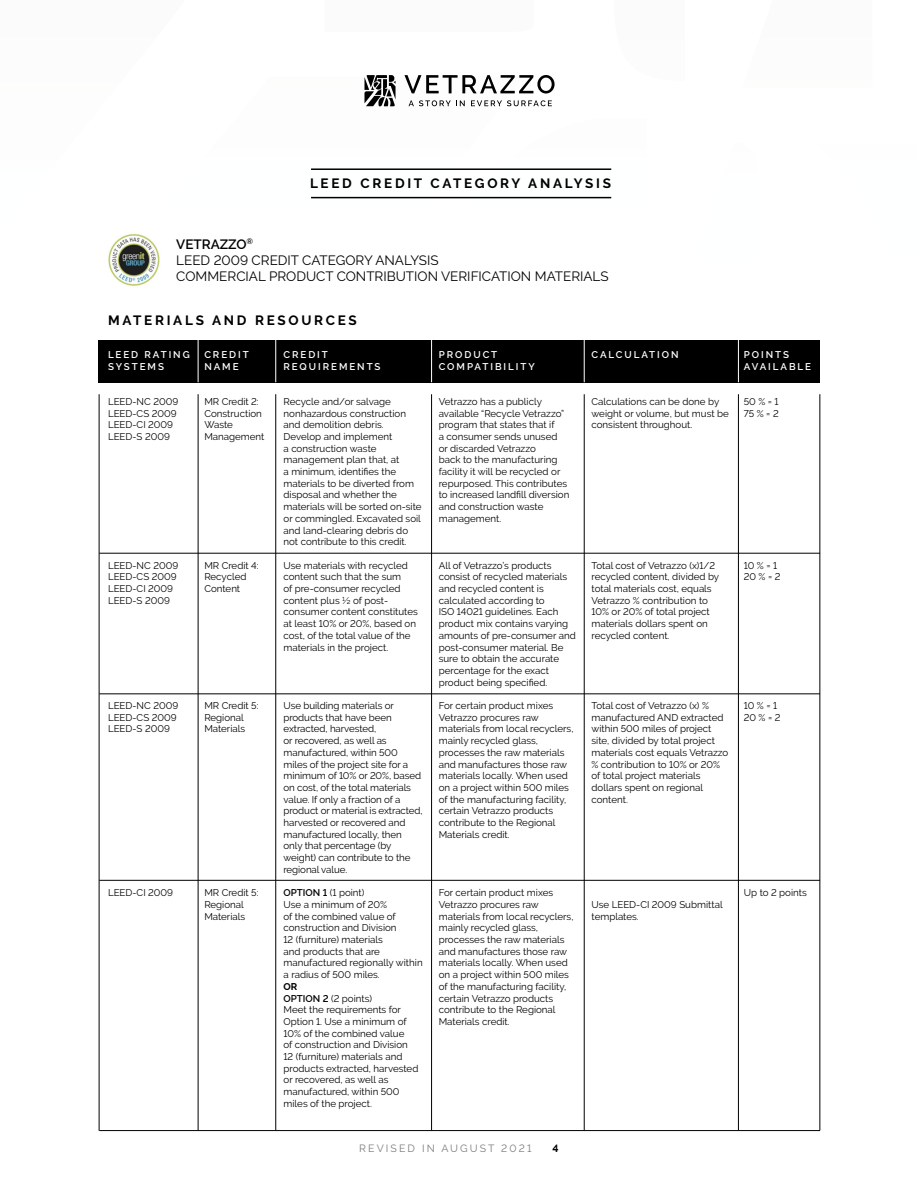
<style>
.page{position:relative;width:918px;height:1188px;background:#fff}
.page>*{position:absolute;margin:0;border:0;box-sizing:border-box;transform-origin:0 0}
.t1{font:13.5px/16.2px "Raleway";color:#000}
.t2{font:700 13.5px "Raleway";letter-spacing:.2em;color:#000}
.t3{font:10.5px "Raleway";letter-spacing:.2em;color:#7c7c7c}
.t4{font:700 10.5px "Raleway";color:#000}
.t5{font:9.75px/11.7px "Raleway";color:#000}
.t6{font:600 9.75px/11.7px "Raleway";letter-spacing:.2em;color:#fff}
.s1{font-weight:600}
.s2{font-weight:700}
</style>
<div class="page">
<img style="left:311px;top:105px;width:211px;height:94px">
<svg style="left:364px;top:75px;width:32px;height:31px"></svg>
<svg style="left:409px;top:100px;width:56px;height:6px"></svg>
<svg style="left:471px;top:100px;width:81px;height:6px"></svg>
<svg style="left:404px;top:75px;width:151px;height:19px"></svg>
<hr style="left:311px;top:168px;width:300px;height:2px;background:#000">
<hr style="left:311px;top:197px;width:300px;height:1px;background:#000">
<hr style="left:99px;top:553px;width:721px;height:1px;background:#000">
<hr style="left:99px;top:694px;width:721px;height:1px;background:#000">
<hr style="left:99px;top:880px;width:721px;height:1px;background:#000">
<hr style="left:99px;top:1130px;width:721px;height:1px;background:#000">
<div style="left:98px;top:340px;width:722px;height:42px;background:#000"></div>
<hr style="left:198px;top:394px;width:1px;height:736px;background:#000">
<hr style="left:275px;top:394px;width:1px;height:736px;background:#000">
<hr style="left:431px;top:394px;width:1px;height:736px;background:#000">
<hr style="left:584px;top:394px;width:1px;height:736px;background:#000">
<hr style="left:738px;top:394px;width:1px;height:736px;background:#000">
<hr style="left:198px;top:340px;width:1px;height:42px;background:#fff">
<hr style="left:275px;top:340px;width:1px;height:42px;background:#fff">
<hr style="left:431px;top:340px;width:1px;height:42px;background:#fff">
<hr style="left:584px;top:340px;width:1px;height:42px;background:#fff">
<hr style="left:738px;top:340px;width:1px;height:42px;background:#fff">
<hr style="left:99px;top:394px;width:1px;height:737px;background:#000">
<hr style="left:820px;top:394px;width:1px;height:736px;background:#000">
<img style="left:108px;top:234px;width:52px;height:52px">
<h1 class="t2" style="left:310px;top:176px;width:302px">LEED CREDIT CATEGORY ANALYSIS</h1>
<h1 class="t1" style="left:176px;top:236px;width:434px"><span class="s1">VETRAZZO</span><sup>®<br></sup>LEED 2009 CREDIT CATEGORY ANALYSIS<br>COMMERCIAL PRODUCT CONTRIBUTION VERIFICATION MATERIALS</h1>
<h1 class="t2" style="left:108px;top:313px;width:250px">MATERIALS AND RESOURCES</h1>
<p class="t6" style="left:108px;top:349px;width:83px">LEED RATING<br>SYSTEMS</p>
<p class="t5" style="left:108px;top:396px;width:72px">LEED-NC 2009<br>LEED-CS 2009<br>LEED-CI 2009<br>LEED-S 2009</p>
<p class="t6" style="left:204px;top:349px;width:46px">CREDIT<br>NAME</p>
<p class="t5" style="left:204px;top:396px;width:62px">MR Credit 2:<br>Construction<br>Waste<br>Management</p>
<p class="t5" style="left:108px;top:559px;width:72px">LEED-NC 2009<br>LEED-CS 2009<br>LEED-CI 2009<br>LEED-S 2009</p>
<p class="t5" style="left:204px;top:559px;width:56px">MR Credit 4:<br>Recycled<br>Content</p>
<p class="t6" style="left:284px;top:349px;width:99px">CREDIT<br>REQUIREMENTS</p>
<p class="t5" style="left:284px;top:396px;width:140px">Recycle and/or salvage nonhazardous construction and demolition debris.<br>Develop and implement<br>a construction waste management plan that, at<br>a minimum, identifies the materials to be diverted from disposal and whether the materials will be sorted on-site or commingled. Excavated soil and land-clearing debris do not contribute to this credit.</p>
<p class="t5" style="left:284px;top:559px;width:136px">Use materials with recycled content such that the sum<br>of pre-consumer recycled content plus ½ of post&shy;consumer content constitutes at least 10% or 20%, based on cost, of the total value of the materials in the project.</p>
<p class="t5" style="left:108px;top:700px;width:72px">LEED-NC 2009<br>LEED-CS 2009<br>LEED-S 2009</p>
<p class="t5" style="left:108px;top:887px;width:67px">LEED-CI 2009</p>
<p class="t5" style="left:204px;top:700px;width:56px">MR Credit 5:<br>Regional<br>Materials</p>
<p class="t5" style="left:204px;top:887px;width:56px">MR Credit 5:<br>Regional<br>Materials</p>
<p class="t5" style="left:284px;top:700px;width:141px">Use building materials or products that have been extracted, harvested,<br>or recovered, as well as manufactured, within 500 miles of the project site for a minimum of 10% or 20%, based on cost, of the total materials value. If only a fraction of a product or material is extracted, harvested or recovered and manufactured locally, then only that percentage (by weight) can contribute to the regional value.</p>
<p class="t5" style="left:284px;top:887px;width:141px"><span class="s1">OPTION 1</span> (1 point)<br>Use a minimum of 20%<br>of the combined value of construction and Division<br>12 (furniture) materials<br>and products that are manufactured regionally within a radius of 500 miles.</p>
<p class="t5" style="left:284px;top:981px;width:136px"><span class="s2">OR<br></span><span class="s1">OPTION 2</span> (2 points)<br>Meet the requirements for<br>Option 1. Use a minimum of<br>10% of the combined value<br>of construction and Division<br>12 (furniture) materials and products extracted, harvested or recovered, as well as manufactured, within 500 miles of the project.</p>
<p class="t6" style="left:439px;top:349px;width:97px">PRODUCT<br>COMPATIBILITY</p>
<p class="t5" style="left:439px;top:396px;width:132px">Vetrazzo has a publicly available “Recycle Vetrazzo” program that states that if<br>a consumer sends unused<br>or discarded Vetrazzo<br>back to the manufacturing facility it will be recycled or repurposed. This contributes to increased landfill diversion and construction waste management.</p>
<p class="t5" style="left:439px;top:559px;width:138px">All of Vetrazzo’s products consist of recycled materials and recycled content is calculated according to<br>ISO 14021 guidelines. Each product mix contains varying amounts of pre-consumer and post-consumer material. Be sure to obtain the accurate percentage for the exact product being specified.</p>
<p class="t5" style="left:439px;top:700px;width:136px">For certain product mixes<br>Vetrazzo procures raw materials from local recyclers, mainly recycled glass, processes the raw materials and manufactures those raw materials locally. When used on a project within 500 miles of the manufacturing facility, certain Vetrazzo products contribute to the Regional<br>Materials credit.</p>
<p class="t5" style="left:439px;top:887px;width:136px">For certain product mixes<br>Vetrazzo procures raw materials from local recyclers, mainly recycled glass, processes the raw materials and manufactures those raw materials locally. When used on a project within 500 miles of the manufacturing facility, certain Vetrazzo products contribute to the Regional<br>Materials credit.</p>
<p class="t3" style="left:359px;top:1143px;width:174px">REVISED IN AUGUST 2021</p>
<p class="t4" style="left:553px;top:1143px;width:8px">4</p>
<p class="t6" style="left:592px;top:349px;width:88px">CALCULATION</p>
<p class="t5" style="left:592px;top:396px;width:139px">Calculations can be done by weight or volume, but must be consistent throughout.</p>
<p class="t5" style="left:592px;top:559px;width:129px">Total cost of Vetrazzo (x)1/2 recycled content, divided by total materials cost, equals<br>Vetrazzo % contribution to<br>10% or 20% of total project materials dollars spent on recycled content.</p>
<p class="t5" style="left:592px;top:700px;width:138px">Total cost of Vetrazzo (x) % manufactured AND extracted within 500 miles of project site, divided by total project materials cost equals Vetrazzo % contribution to 10% or 20% of total project materials dollars spent on regional content.</p>
<p class="t5" style="left:592px;top:899px;width:133px">Use LEED-CI 2009 Submittal templates.</p>
<p class="t6" style="left:744px;top:349px;width:69px">POINTS<br>AVAILABLE</p>
<p class="t5" style="left:744px;top:396px;width:36px">50 % = 1<br>75 % = 2</p>
<p class="t5" style="left:744px;top:559px;width:38px">10 % = 1<br>20 % = 2</p>
<p class="t5" style="left:744px;top:700px;width:38px">10 % = 1<br>20 % = 2</p>
<p class="t5" style="left:744px;top:887px;width:65px">Up to 2 points</p>
</div>
